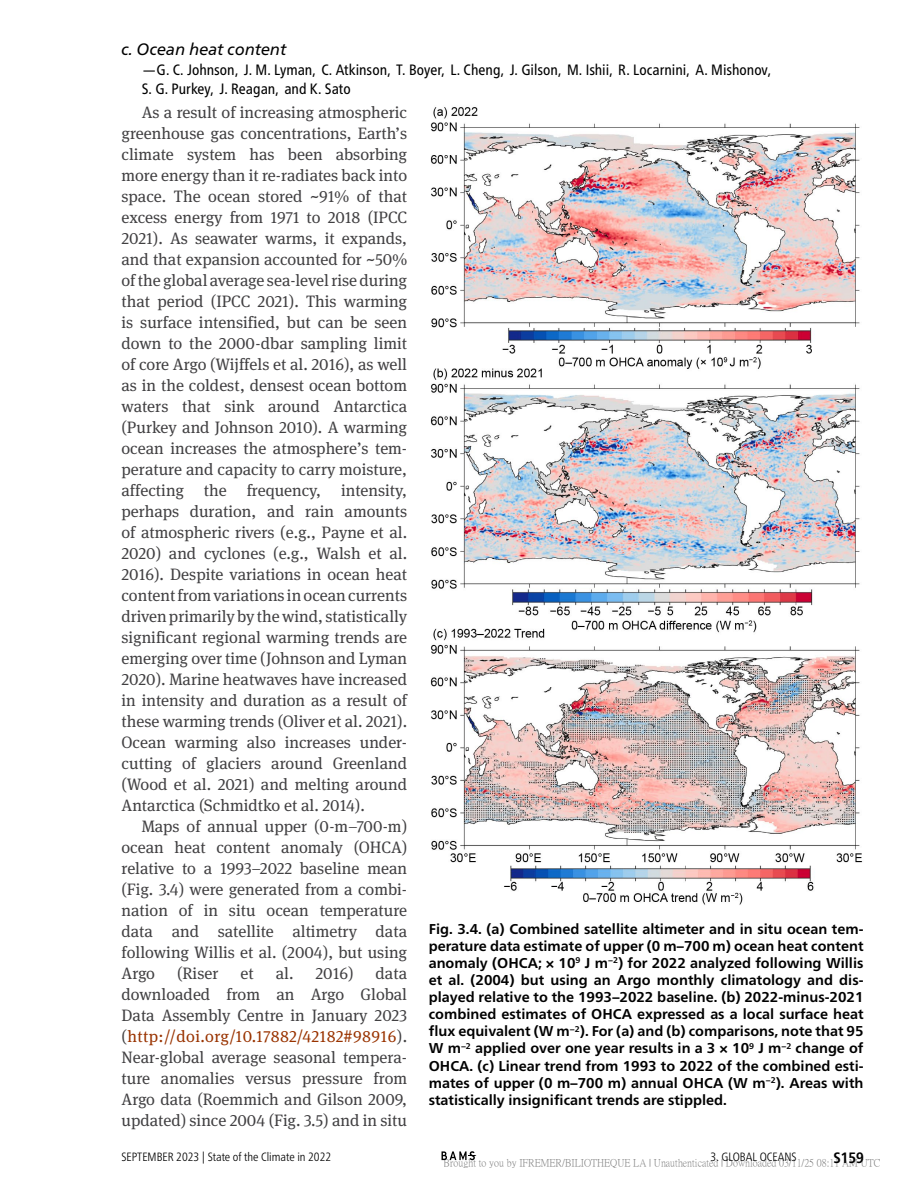
<style>
.page{position:relative;width:918px;height:1188px;background:#fff}
.page>*{position:absolute;margin:0;border:0;box-sizing:border-box;transform-origin:0 0}
.Body_Text{font:16.5px/21px "Meta Serif Pro";color:#414042;text-align:justify}
.Secondary_H2{font:italic 16.5px "Frutiger Neue LT Pro";color:#000}
.Secondary_Auth{font:condensed 15px/19.5px "Frutiger Neue LT Pro";color:#000}
.t1{font:700 condensed 15px "Frutiger Neue LT Pro";color:#000}
.Caption-_Figures{font:700 14.25px/17.1px "Frutiger Neue LT Pro";color:#000;text-align:justify}
.t2{font:300 condensed 12px "Frutiger Neue LT Pro";color:#000}
.t3{font:10.5px "P Ming Li U";color:rgb(0 0 0/.5)}
.s1{color:#930}
</style>
<div class="page">
<svg style="left:442px;top:1151px;width:34px;height:9px"></svg>
<img style="left:430px;top:107px;width:433px;height:798px">
<h2 class="Secondary_H2" style="left:122px;top:40px;width:166px">c. Ocean heat content</h2>
<p class="Secondary_Auth" style="left:142px;top:60px;width:631px">—G. C. Johnson, J. M. Lyman, C. Atkinson, T. Boyer, L. Cheng, J. Gilson, M. Ishii, R. Locarnini, A. Mishonov,<br>S. G. Purkey, J. Reagan, and K. Sato</p>
<p class="Body_Text" style="left:122px;top:101px;width:287px;text-indent:20px">As a result of increasing atmospheric greenhouse gas concentrations, Earth’s climate system has been absorbing more energy than it re-radiates back into space. The ocean stored ~91% of that excess energy from 1971 to 2018 (IPCC 2021). As seawater warms, it expands, and that expansion accounted for ~50% of the global average sea-level rise during that period (IPCC 2021). This warming is surface intensified, but can be seen down to the 2000-dbar sampling limit of core Argo (Wijffels et al. 2016), as well as in the coldest, densest ocean bottom waters that sink around Antarctica (Purkey and Johnson 2010). A warming ocean increases the atmosphere’s tem&shy;perature and capacity to carry moisture, affecting the frequency, intensity, perhaps duration, and rain amounts of atmospheric rivers (e.g., Payne et al.<br>2020) and cyclones (e.g., Walsh et al.<br>2016). Despite variations in ocean heat content from variations in ocean currents driven primarily by the wind, statistically significant regional warming trends are emerging over time (Johnson and Lyman 2020). Marine heatwaves have increased in intensity and duration as a result of these warming trends (Oliver et al. 2021).<br>Ocean warming also increases under&shy;cutting of glaciers around Greenland (Wood et al. 2021) and melting around Antarctica (Schmidtko et al. 2014).</p>
<p class="Body_Text" style="left:122px;top:815px;width:287px;text-indent:20px">Maps of annual upper (0-m–700-m) ocean heat content anomaly (OHCA) relative to a 1993–2022 baseline mean (Fig. 3.4) were generated from a combi&shy;nation of in situ ocean temperature data and satellite altimetry data following Willis et al. (2004), but using Argo</p>
<p class="Caption-_Figures" style="left:429px;top:920px;width:436px">Fig. 3.4. (a) Combined satellite altimeter and in situ ocean tem&shy;perature data estimate of upper (0 m–700 m) ocean heat content anomaly (OHCA; × 10<sup>9</sup> J m<sup>−2</sup>) for 2022 analyzed following Willis et al. (2004) but using an Argo monthly climatology and dis&shy;played relative to the 1993–2022 baseline. (b) 2022-minus-2021 combined estimates of OHCA expressed as a local surface heat flux equivalent (W m<sup>−2</sup>). For (a) and (b) comparisons, note that 95<br>W m<sup>−2</sup> applied over one year results in a 3 × 10<sup>9</sup> J m<sup>−2</sup> change of OHCA. (c) Linear trend from 1993 to 2022 of the combined esti&shy;mates of upper (0 m–700 m) annual OHCA (W m<sup>−2</sup>). Areas with statistically insignificant trends are stippled.</p>
<p class="Body_Text" style="left:177px;top:962px;width:43px">(Riser</p>
<p class="Body_Text" style="left:240px;top:962px;width:15px">et</p>
<p class="Body_Text" style="left:276px;top:962px;width:79px">al. 2016)</p>
<p class="Body_Text" style="left:122px;top:962px;width:287px;text-indent:254px">data downloaded from an Argo Global Data Assembly Centre in January 2023 (<span class="s1">http://doi.org/10.17882/42182#98916</span>).<br>Near-global average seasonal tempera&shy;ture anomalies versus pressure from Argo data (Roemmich and Gilson 2009, updated) since 2004 (Fig. 3.5) and in situ</p>
<p class="t2" style="left:122px;top:1149px;width:211px">SEPTEMBER 2023 | STATE OF THE CLIMATE IN 2022</p>
<p class="t2" style="left:711px;top:1149px;width:86px">3. GLOBAL OCEANS</p>
<p class="t1" style="left:834px;top:1149px;width:32px">S159</p>
<p class="t3" style="left:444px;top:1157px;width:438px">Brought to you by IFREMER/BILIOTHEQUE LA | Unauthenticated | Downloaded 03/11/25 08:11 AM UTC</p>
</div>
